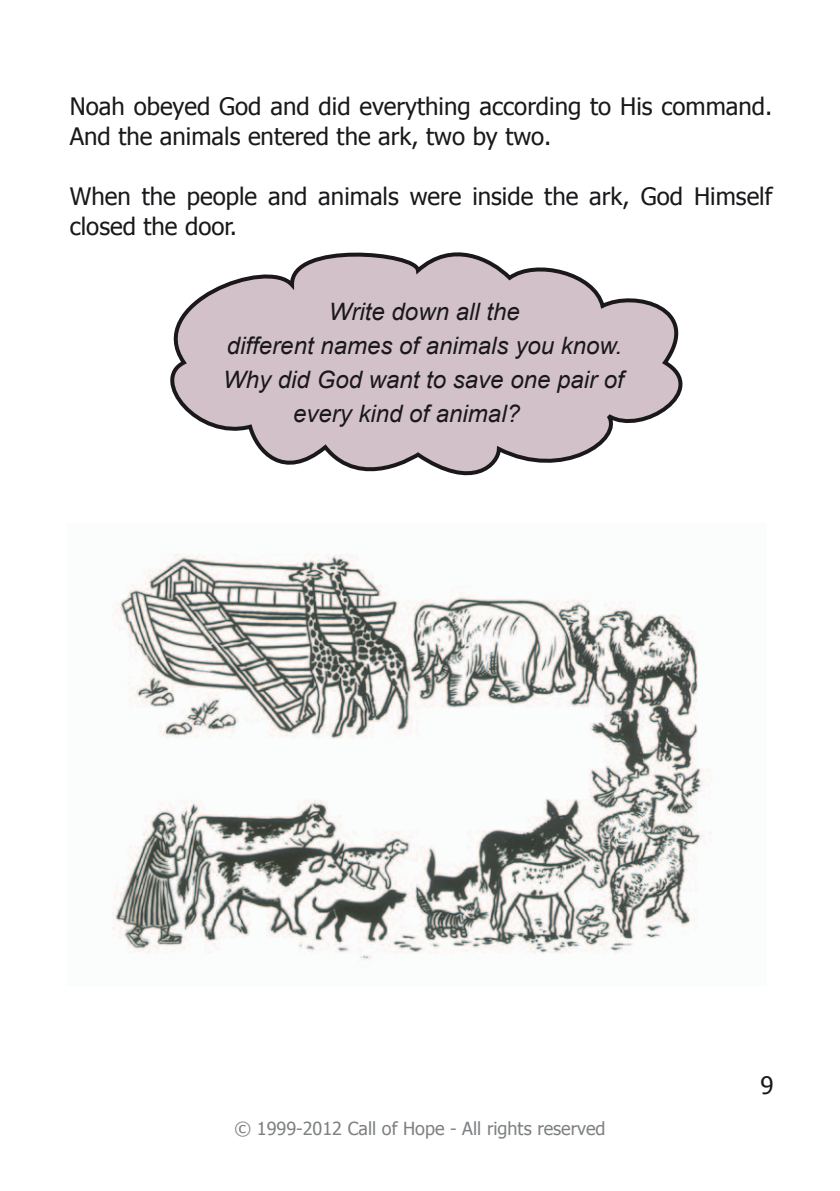
<style>
.page{position:relative;width:840px;height:1191px;background:#fff}
.page>*{position:absolute;margin:0;border:0;box-sizing:border-box;transform-origin:0 0}
.t1{font:24px/30px "Tahoma";color:#1a181b}
.t2{font:italic 24px "Arial";color:#1a181b}
.t3{font:18px "Tahoma";color:#7e8082}
</style>
<div class="page">
<svg style="left:170px;top:252px;width:513px;height:224px"></svg>
<img style="left:112px;top:554px;width:600px;height:406px">
<p class="t1" style="left:70px;top:90px;width:704px">Noah obeyed God and did everything according to His command.<br>And the animals entered the ark, two by two.</p>
<p class="t1" style="left:70px;top:180px;width:703px">When the people and animals were inside the ark, God Himself closed the door.</p>
<p class="t2" style="left:329px;top:296px;width:192px">Write down all the</p>
<p class="t2" style="left:227px;top:330px;width:396px">different names of animals you know.</p>
<p class="t2" style="left:223px;top:364px;width:402px">Why did God want to save one pair of</p>
<p class="t2" style="left:293px;top:398px;width:228px">every kind of animal?</p>
<p class="t3" style="left:234px;top:1116px;width:372px">© 1999-2012 Call of Hope - All rights reserved</p>
<p class="t1" style="left:760px;top:1069px;width:15px">9</p>
</div>
